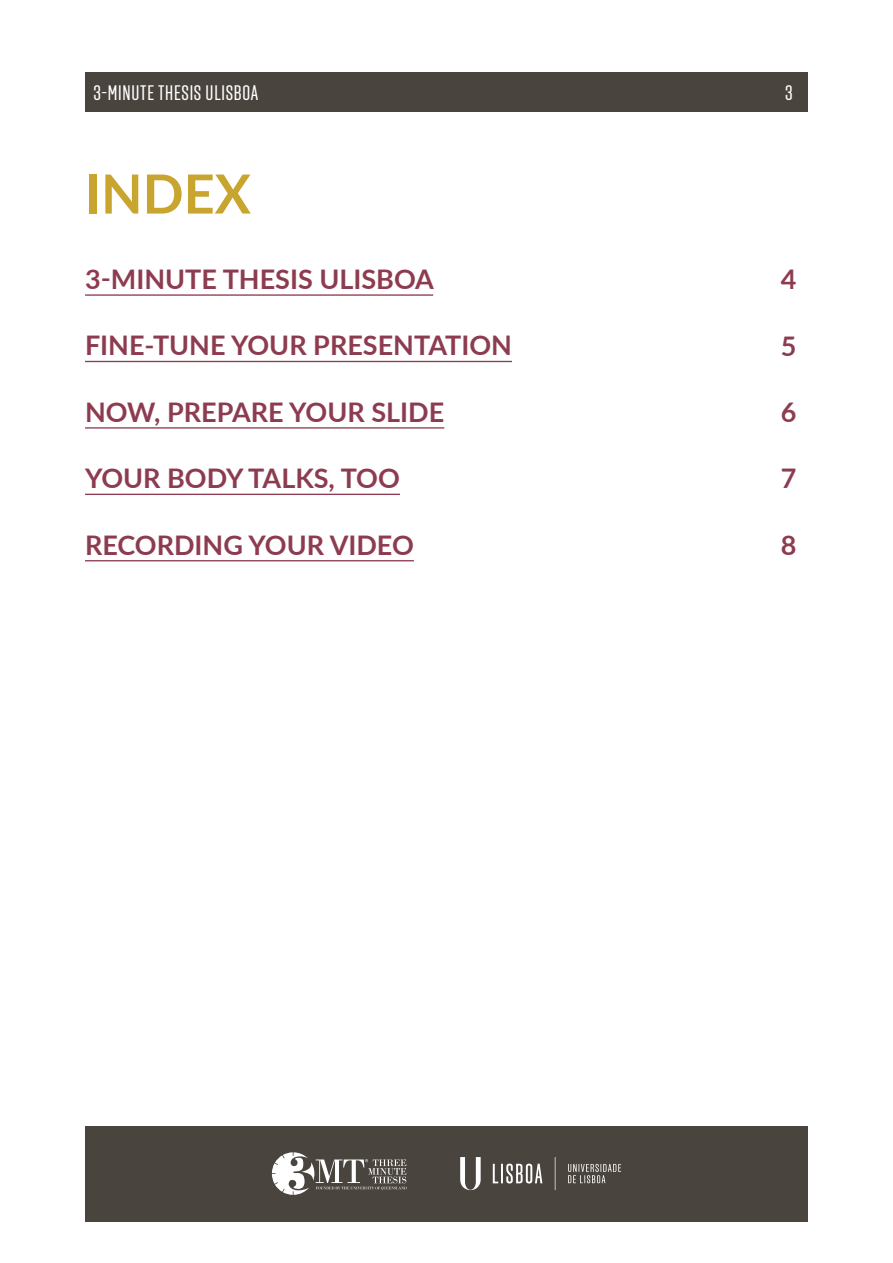
<style>
.page{position:relative;width:893px;height:1263px;background:#fff}
.page>*{position:absolute;margin:0;border:0;box-sizing:border-box;transform-origin:0 0}
.t1{font:700 54px "Lato";color:#c8a52f}
.t2{font:700 27px "Lato";color:#8d3c50}
.t3{font:21px "Solido Compressed";letter-spacing:.035em;color:#fff}
</style>
<div class="page">
<div style="left:85px;top:72px;width:723px;height:40px;background:#4a443e"></div>
<div style="left:85px;top:1125px;width:723px;height:96px;background:#4a443e"></div>
<svg style="left:272px;top:1152px;width:135px;height:43px"></svg>
<svg style="left:460px;top:1157px;width:161px;height:33px"></svg>
<hr style="left:85px;top:294px;width:348px;height:2px;background:#8d3c50">
<hr style="left:85px;top:361px;width:427px;height:1px;background:#8d3c50">
<hr style="left:85px;top:427px;width:359px;height:2px;background:#8d3c50">
<hr style="left:85px;top:494px;width:315px;height:1px;background:#8d3c50">
<hr style="left:85px;top:560px;width:329px;height:1px;background:#8d3c50">
<p class="t3" style="left:94px;top:81px;width:166px">3-MINUTE THESIS ULISBOA</p>
<p class="t3" style="left:785px;top:81px;width:9px">3</p>
<h1 class="t1" style="left:85px;top:154px;width:167px">INDEX</h1>
<p class="t2" style="left:85px;top:259px;width:350px">3-MINUTE THESIS ULISBOA</p>
<p class="t2" style="left:781px;top:259px;width:17px">4</p>
<p class="t2" style="left:85px;top:326px;width:428px">FINE-TUNE YOUR PRESENTATION</p>
<p class="t2" style="left:781px;top:326px;width:17px">5</p>
<p class="t2" style="left:85px;top:392px;width:361px">NOW, PREPARE YOUR SLIDE</p>
<p class="t2" style="left:781px;top:392px;width:17px">6</p>
<p class="t2" style="left:85px;top:458px;width:316px">YOUR BODY TALKS, TOO</p>
<p class="t2" style="left:781px;top:459px;width:17px">7</p>
<p class="t2" style="left:85px;top:525px;width:330px">RECORDING YOUR VIDEO</p>
<p class="t2" style="left:781px;top:525px;width:17px">8</p>
</div>
